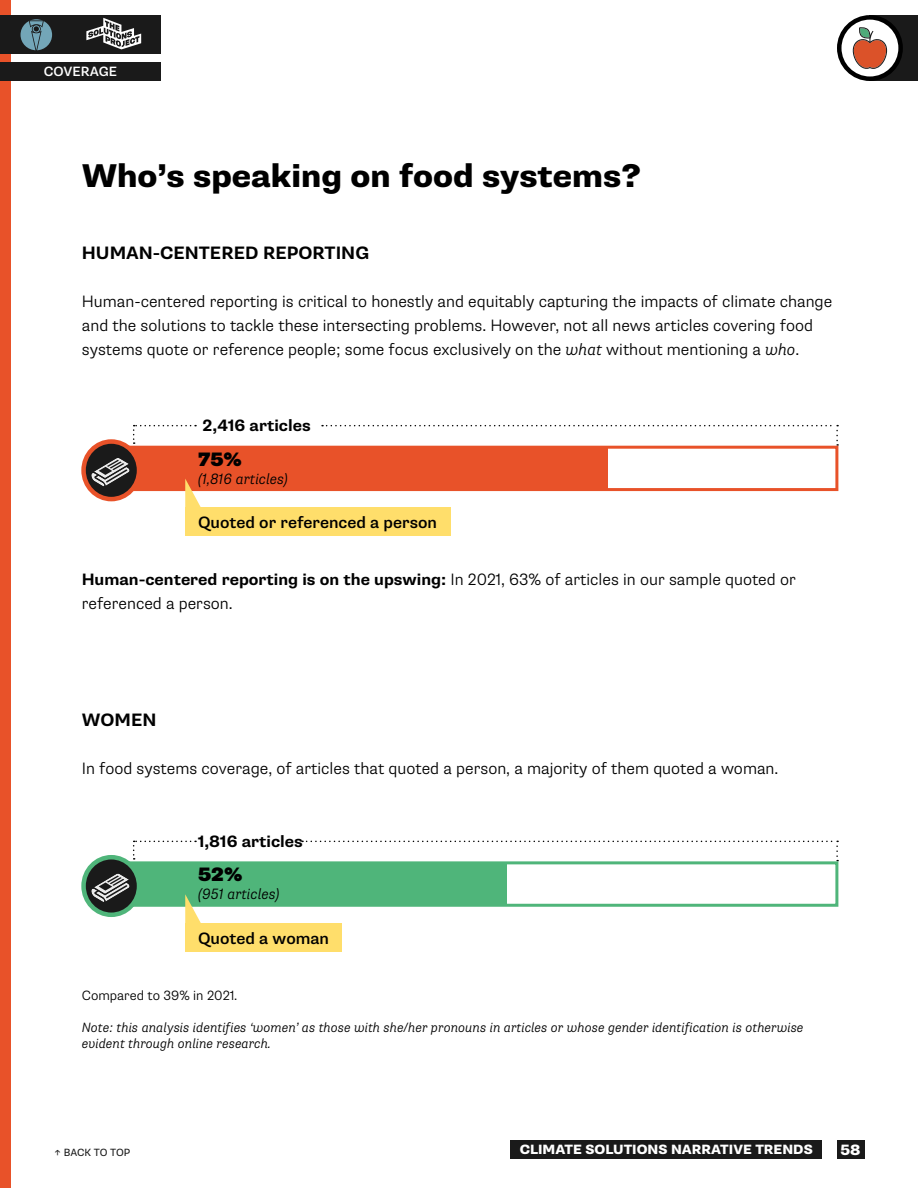
<style>
.page{position:relative;width:918px;height:1188px;background:#fff}
.page>*{position:absolute;margin:0;border:0;box-sizing:border-box;transform-origin:0 0}
.t1{font:800 33px "Supria Sans";color:#000}
.t2{font:900 19.5px "Supria Sans";color:#000}
.t3{font:700 18px "Supria Sans";color:#000}
.t4{font:300 16.5px/24px "Supria Sans";color:#000}
.t5{font:500 16.5px "Supria Sans";color:#000}
.t6{font:700 16.5px "Supria Sans";color:#000}
.t7{font:italic 300 15px "Supria Sans";color:#000}
.t8{font:800 15px "Supria Sans";color:#fff}
.t9{font:italic 300 13.5px/16.2px "Supria Sans";color:#000}
.t10{font:800 13.5px "Supria Sans";color:#fff}
.t11{font:300 13.5px "Supria Sans";color:#000}
.t12{font:500 13.5px "Supria Sans";color:#fff}
.t13{font:10.5px "Supria Sans";letter-spacing:-.005em;color:#1a1a1a}
.s1{font-style:italic}
.s2{font-weight:700}
</style>
<div class="page">
<div style="left:0;top:0;width:11px;height:1188px;background:#e85229"></div>
<div style="left:131px;top:447px;width:477px;height:43px;background:#e85229"></div>
<div style="left:131px;top:863px;width:375px;height:42px;background:#4fb57a"></div>
<svg style="left:322px;top:425px;width:516px;height:21px"></svg>
<svg style="left:302px;top:841px;width:536px;height:20px"></svg>
<div style="left:111px;top:446px;width:727px;height:45px;border:3px solid #e85229"></div>
<div style="left:111px;top:861px;width:727px;height:46px;border:3px solid #4fb57a"></div>
<svg style="left:84px;top:442px;width:55px;height:57px"></svg>
<div style="left:81px;top:439px;width:60px;height:62px;border:4px solid #e85229;border-radius:50%"></div>
<svg style="left:84px;top:857px;width:55px;height:58px"></svg>
<div style="left:81px;top:855px;width:60px;height:62px;border:4px solid #4fb57a;border-radius:50%"></div>
<svg style="left:133px;top:425px;width:63px;height:19px"></svg>
<svg style="left:133px;top:841px;width:63px;height:19px"></svg>
<svg style="left:90px;top:456px;width:41px;height:32px"></svg>
<svg style="left:90px;top:872px;width:41px;height:32px"></svg>
<div style="left:185px;top:508px;width:266px;height:28px;background:#ffde6b"></div>
<div style="left:185px;top:923px;width:157px;height:29px;background:#ffde6b"></div>
<svg style="left:185px;top:479px;width:16px;height:29px"></svg>
<svg style="left:185px;top:894px;width:16px;height:29px"></svg>
<div style="left:511px;top:1141px;width:311px;height:18px;background:#1a1a1a"></div>
<div style="left:837px;top:1141px;width:27px;height:18px;background:#1a1a1a"></div>
<div style="left:0;top:63px;width:161px;height:18px;background:#1a1a1a"></div>
<div style="left:0;top:15px;width:161px;height:39px;background:#1a1a1a"></div>
<div style="left:21px;top:19px;width:31px;height:31px;background:#73a6b8;border-radius:50%"></div>
<svg style="left:29px;top:20px;width:15px;height:31px"></svg>
<svg style="left:86px;top:18px;width:55px;height:31px"></svg>
<div style="left:870px;top:15px;width:48px;height:66px;background:#1a1a1a"></div>
<svg style="left:839px;top:17px;width:62px;height:62px"></svg>
<svg style="left:851px;top:26px;width:36px;height:44px"></svg>
<div style="left:837px;top:15px;width:66px;height:66px;border:4px solid #000;border-radius:50%"></div>
<p class="t12" style="left:44px;top:63px;width:75px">COVERAGE</p>
<h1 class="t1" style="left:82px;top:155px;width:561px">Who’s speaking on food systems?</h1>
<p class="t3" style="left:82px;top:242px;width:289px">HUMAN-CENTERED REPORTING</p>
<p class="t4" style="left:82px;top:289px;width:752px">Human-centered reporting is critical to honestly and equitably capturing the impacts of climate change and the solutions to tackle these intersecting problems. However, not all news articles covering food systems quote or reference people; some focus exclusively on the <span class="s1">what</span> without mentioning a <span class="s1">who</span>.</p>
<p class="t6" style="left:203px;top:416px;width:110px">2,416 articles</p>
<p class="t2" style="left:198px;top:447px;width:45px">75%</p>
<p class="t7" style="left:198px;top:469px;width:91px">(1,816 articles)</p>
<p class="t5" style="left:198px;top:512px;width:240px">Quoted or referenced a person</p>
<p class="t4" style="left:82px;top:567px;width:715px"><span class="s2">Human-centered reporting is on the upswing:</span> In 2021, 63% of articles in our sample quoted or referenced a person.</p>
<p class="t3" style="left:82px;top:709px;width:76px">WOMEN</p>
<p class="t4" style="left:82px;top:757px;width:698px">In food systems coverage, of articles that quoted a person, a majority of them quoted a woman.</p>
<p class="t6" style="left:198px;top:831px;width:106px">1,816 articles</p>
<p class="t2" style="left:198px;top:862px;width:46px">52%</p>
<p class="t7" style="left:198px;top:885px;width:83px">(951 articles)</p>
<p class="t5" style="left:198px;top:928px;width:132px">Quoted a woman</p>
<p class="t11" style="left:82px;top:987px;width:157px">Compared to 39% in 2021.</p>
<p class="t9" style="left:82px;top:1020px;width:723px">Note: this analysis identifies ‘women’ as those with she/her pronouns in articles or whose gender identification is otherwise evident through online research.</p>
<p class="t13" style="left:54px;top:1146px;width:78px">↑ BACK TO TOP</p>
<p class="t10" style="left:520px;top:1141px;width:295px">CLIMATE SOLUTIONS NARRATIVE TRENDS</p>
<p class="t8" style="left:841px;top:1141px;width:22px">58</p>
</div>
